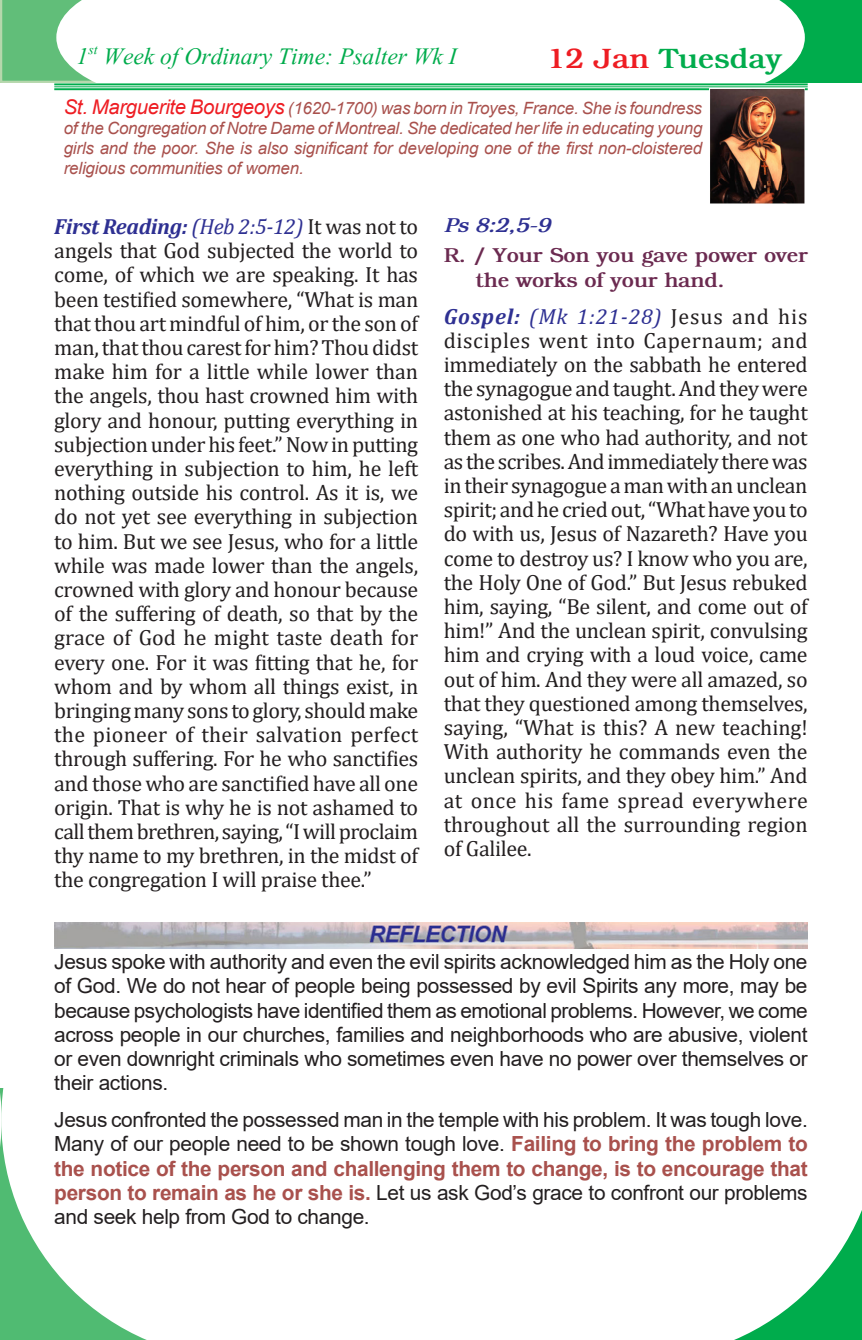
<style>
.page{position:relative;width:862px;height:1340px;background:#fff}
.page>*{position:absolute;margin:0;border:0;box-sizing:border-box;transform-origin:0 0}
.PgHd0{font:29.25px "Vijaya";color:#00ac4c}
.PgHDayR{font:700 28.12px "Bookman";color:#00ac4c}
.BodyTxtM{font:22.05px/24.3px "Cambria";letter-spacing:-.015em;color:#231f20;text-align:justify}
.Refl01{font:20.7px/24.1px "Arial";letter-spacing:-.015em;color:#231f20;text-align:justify}
.Rspons{font:700 20.25px/24.3px "Bookman";letter-spacing:-.015em;color:#6b2a50}
.Psalms{font:italic 700 20.25px "Bookman";color:#2e3092}
.StHist{font:italic 16.88px/20.2px "Arial";letter-spacing:-.01em;color:#a9514d;text-align:justify}
.s1{color:#ee1d23}
.s2{font-size:20.25px;color:#ee1d23}
.s3{font-weight:700;font-style:italic;color:#2e3092}
.s4{font-style:italic;color:#2e3092}
.s5{font-weight:700;color:#a9514d}
</style>
<div class="page">
<svg style="left:2px;top:948px;width:398px;height:391px"></svg>
<svg style="left:0;top:1088px;width:2px;height:251px"></svg>
<svg style="left:400px;top:922px;width:461px;height:417px"></svg>
<svg style="left:0;top:0;width:331px;height:91px"></svg>
<div style="left:606px;top:0;width:255px;height:83px;background:#00ac4c"></div>
<div style="left:530px;top:0;width:274px;height:91px;background:#fff"></div>
<hr style="left:54px;top:83px;width:753px;height:2px;background:#00ac4c">
<hr style="left:54px;top:86px;width:753px;height:1px;background:#00ac4c">
<hr style="left:54px;top:88px;width:753px;height:2px;background:#00ac4c">
<img style="left:708px;top:88px;width:96px;height:115px">
<img style="left:54px;top:922px;width:753px;height:26px">
<p class="PgHd0" style="left:77px;top:33px;width:381px">1<sup>st</sup> Week of Ordinary Time: Psalter Wk I</p>
<p class="PgHDayR" style="left:546px;top:42px;width:237px"><span class="s1">12 Jan</span> Tuesday</p>
<p class="StHist" style="left:64px;top:98px;width:639px"><span class="s2">St. Marguerite Bourgeoys</span> (1620-1700) was born in Troyes, France. She is foundress of the Congregation of Notre Dame of Montreal. She dedicated her life in educating young girls and the poor. She is also significant for developing one of the first non-cloistered religious communities of women.</p>
<p class="BodyTxtM" style="left:54px;top:214px;width:365px"><span class="s3">First Reading:</span> <span class="s4">(Heb 2:5-12)</span> It was not to angels that God subjected the world to come, of which we are speaking. It has been testified somewhere, “What is man that thou art mindful of him, or the son of man, that thou carest for him? Thou didst make him for a little while lower than the angels, thou hast crowned him with glory and honour, putting everything in subjection under his feet.” Now in putting everything in subjection to him, he left nothing outside his control. As it is, we do not yet see everything in subjection to him. But we see Jesus, who for a little while was made lower than the angels, crowned with glory and honour because of the suffering of death, so that by the grace of God he might taste death for every one. For it was fitting that he, for whom and by whom all things exist, in bringing many sons to glory, should make the pioneer of their salvation perfect through suffering. For he who sanctifies and those who are sanctified have all one origin. That is why he is not ashamed to call them brethren, saying, “I will proclaim thy name to my brethren, in the midst of the congregation I will praise thee.”</p>
<p class="Psalms" style="left:443px;top:213px;width:108px">Ps 8:2,5-9</p>
<p class="Rspons" style="left:475px;top:243px;width:333px;text-indent:-32px">R. / Your Son you gave power over the works of your hand.</p>
<p class="BodyTxtM" style="left:443px;top:304px;width:365px"><span class="s3">Gospel:</span> <span class="s4">(Mk 1:21-28)</span> Jesus and his disciples went into Capernaum; and immediately on the sabbath he entered the synagogue and taught. And they were astonished at his teaching, for he taught them as one who had authority, and not as the scribes. And immediately there was in their synagogue a man with an unclean spirit; and he cried out, “What have you to do with us, Jesus of Nazareth? Have you come to destroy us? I know who you are, the Holy One of God.” But Jesus rebuked him, saying, “Be silent, and come out of him!” And the unclean spirit, convulsing him and crying with a loud voice, came out of him. And they were all amazed, so that they questioned among themselves, saying, “What is this? A new teaching!<br>With authority he commands even the unclean spirits, and they obey him.” And at once his fame spread everywhere throughout all the surrounding region of Galilee.</p>
<p class="Refl01" style="left:54px;top:949px;width:754px">Jesus spoke with authority and even the evil spirits acknowledged him as the Holy one of God. We do not hear of people being possessed by evil Spirits any more, may be because psychologists have identified them as emotional problems. However, we come across people in our churches, families and neighborhoods who are abusive, violent or even downright criminals who sometimes even have no power over themselves or their actions.</p>
<p class="Refl01" style="left:54px;top:1107px;width:754px">Jesus confronted the possessed man in the temple with his problem. It was tough love.<br>Many of our people need to be shown tough love. <span class="s5">Failing to bring the problem to the notice of the person and challenging them to change, is to encourage that person to remain as he or she is.</span> Let us ask God’s grace to confront our problems and seek help from God to change.</p>
</div>
